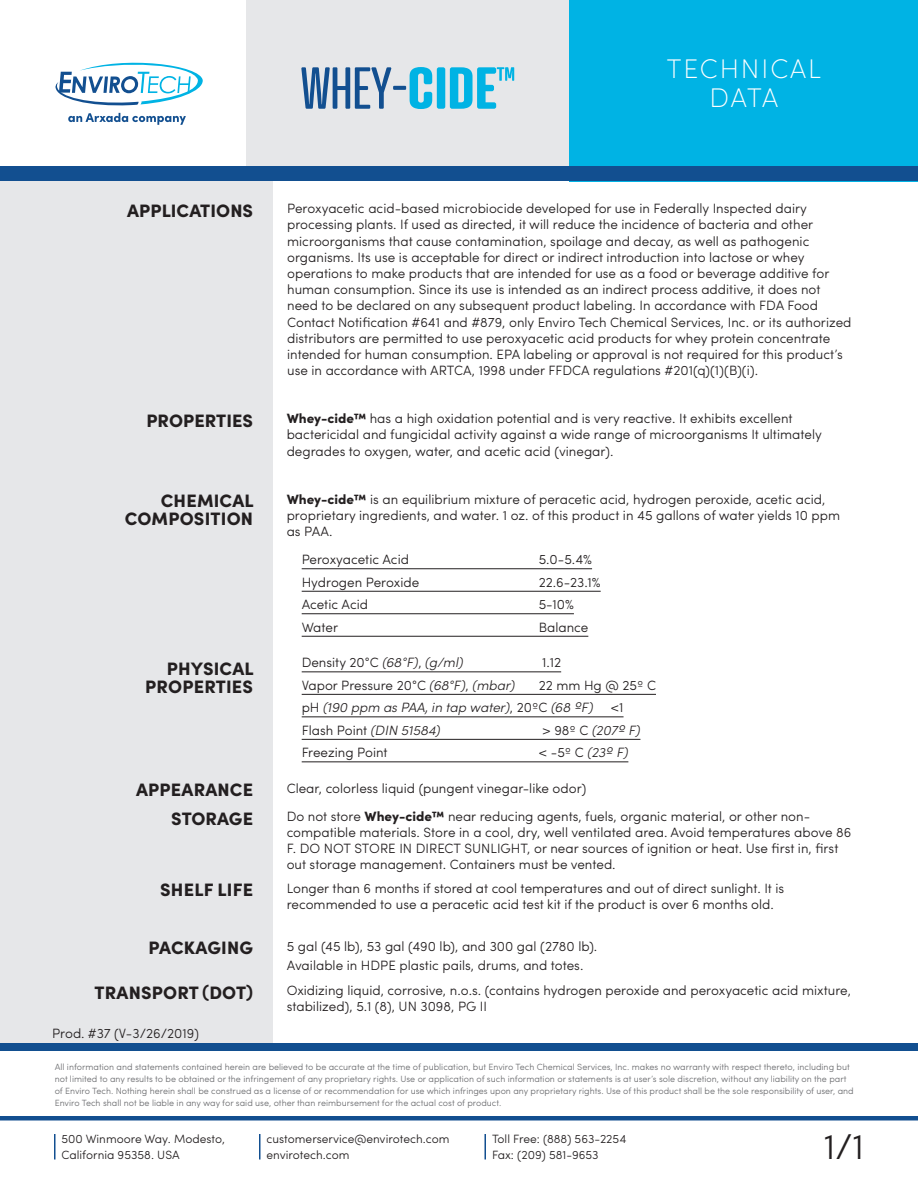
<style>
.page{position:relative;width:918px;height:1188px;background:#fff}
.page>*{position:absolute;margin:0;border:0;box-sizing:border-box;transform-origin:0 0}
.t1{font:300 36px "Sofia Pro";color:#231f20}
.t2{font:200 27px/28.5px "Sofia Pro";letter-spacing:.07em;color:#fff;text-align:center}
.t3{font:900 18px/18px "Sofia Pro";letter-spacing:.01em;color:#231f20;text-align:right}
.t4{font:300 13.5px/16.2px "Sofia Pro";color:#231f20}
.t5{font:italic 300 13.5px/22.5px "Sofia Pro";color:#231f20}
.t6{font:300 12px/16.5px "Sofia Pro";color:#231f20}
.t7{font:300 9px/12px "Sofia Pro";color:#6c6d70}
.s1{font-weight:900}
.s2{font-style:italic}
.s3{font-style:normal}
</style>
<div class="page">
<div style="left:246px;top:0;width:323px;height:176px;background:#e6e7e9"></div>
<div style="left:0;top:174px;width:273px;height:869px;background:#e6e7e9"></div>
<div style="left:569px;top:0;width:349px;height:181px;background:#00b3e4"></div>
<div style="left:0;top:166px;width:918px;height:15px;background:#124f90"></div>
<div style="left:0;top:1043px;width:918px;height:7px;background:#124f90"></div>
<hr style="left:302px;top:672px;width:259px;height:1px;background:#231f20">
<hr style="left:302px;top:694px;width:354px;height:1px;background:#231f20">
<hr style="left:302px;top:717px;width:322px;height:1px;background:#231f20">
<hr style="left:302px;top:739px;width:338px;height:1px;background:#231f20">
<hr style="left:302px;top:762px;width:326px;height:1px;background:#231f20">
<hr style="left:302px;top:568px;width:290px;height:1px;background:#231f20">
<hr style="left:302px;top:591px;width:299px;height:1px;background:#231f20">
<hr style="left:302px;top:613px;width:272px;height:1px;background:#231f20">
<hr style="left:302px;top:636px;width:286px;height:1px;background:#231f20">
<svg style="left:68px;top:113px;width:118px;height:12px"></svg>
<svg style="left:55px;top:62px;width:148px;height:44px"></svg>
<hr style="left:54px;top:1134px;width:2px;height:26px;background:#124f90">
<hr style="left:259px;top:1134px;width:2px;height:26px;background:#124f90">
<hr style="left:484px;top:1134px;width:2px;height:26px;background:#124f90">
<hr style="left:0;top:1116px;width:918px;height:4px;background:#124f90">
<svg style="left:301px;top:67px;width:213px;height:42px"></svg>
<h2 class="t2" style="left:667px;top:53px;width:156px">TECHNICAL<br>DATA</h2>
<h3 class="t3" style="left:127px;top:201px;width:127px">APPLICATIONS</h3>
<p class="t4" style="left:287px;top:200px;width:566px">Peroxyacetic acid-based microbiocide developed for use in Federally Inspected dairy processing plants. If used as directed, it will reduce the incidence of bacteria and other microorganisms that cause contamination, spoilage and decay, as well as pathogenic organisms. Its use is acceptable for direct or indirect introduction into lactose or whey operations to make products that are intended for use as a food or beverage additive for human consumption. Since its use is intended as an indirect process additive, it does not need to be declared on any subsequent product labeling. In accordance with FDA Food Contact Notification #641 and #879, only Enviro Tech Chemical Services, Inc. or its authorized distributors are permitted to use peroxyacetic acid products for whey protein concentrate intended for human consumption. EPA labeling or approval is not required for this product’s use in accordance with ARTCA, 1998 under FFDCA regulations #201(q)(1)(B)(i).</p>
<h3 class="t3" style="left:146px;top:410px;width:108px">PROPERTIES</h3>
<p class="t4" style="left:287px;top:410px;width:537px"><span class="s1">Whey-cide™</span> has a high oxidation potential and is very reactive. It exhibits excellent bactericidal and fungicidal activity against a wide range of microorganisms It ultimately degrades to oxygen, water, and acetic acid (vinegar).</p>
<h3 class="t3" style="left:125px;top:490px;width:130px">CHEMICAL<br>COMPOSITION</h3>
<p class="t4" style="left:287px;top:490px;width:555px"><span class="s1">Whey-cide™</span> is an equilibrium mixture of peracetic acid, hydrogen peroxide, acetic acid, proprietary ingredients, and water. 1 oz. of this product in 45 gallons of water yields 10 ppm as PAA.</p>
<p class="t4" style="left:302px;top:550px;width:109px">Peroxyacetic Acid</p>
<p class="t4" style="left:539px;top:550px;width:55px">5.0-5.4%</p>
<p class="t4" style="left:302px;top:573px;width:119px">Hydrogen Peroxide</p>
<p class="t4" style="left:539px;top:573px;width:63px">22.6-23.1%</p>
<p class="t4" style="left:302px;top:595px;width:68px">Acetic Acid</p>
<p class="t4" style="left:539px;top:595px;width:37px">5-10%</p>
<p class="t4" style="left:302px;top:618px;width:38px">Water</p>
<p class="t4" style="left:539px;top:618px;width:51px">Balance</p>
<h3 class="t3" style="left:145px;top:658px;width:110px">PHYSICAL<br>PROPERTIES</h3>
<p class="t4" style="left:302px;top:653px;width:163px">Density 20°C <span class="s2">(68°F)</span>, <span class="s2">(g/ml)</span></p>
<p class="t4" style="left:542px;top:653px;width:20px">1.12</p>
<p class="t4" style="left:302px;top:676px;width:215px">Vapor Pressure 20°C <span class="s2">(68°F)</span>, <span class="s2">(mbar)</span></p>
<p class="t5" style="left:302px;top:673px;width:356px;text-indent:237px"><span class="s3">22 mm Hg @ 25º C pH</span> (190 ppm as PAA, in tap water)<span class="s3">, 20ºC</span> (68 ºF)</p>
<p class="t4" style="left:611px;top:698px;width:14px">&lt;1</p>
<p class="t4" style="left:302px;top:721px;width:140px">Flash Point <span class="s2">(DIN 51584)</span></p>
<p class="t5" style="left:542px;top:718px;width:100px"><span class="s3">&gt; 98º C</span> (207º F)</p>
<p class="t4" style="left:302px;top:744px;width:88px">Freezing Point</p>
<p class="t5" style="left:539px;top:740px;width:91px"><span class="s3">&lt; -5º C</span> (23º F)</p>
<h3 class="t3" style="left:136px;top:779px;width:118px">APPEARANCE</h3>
<p class="t4" style="left:287px;top:779px;width:301px">Clear, colorless liquid (pungent vinegar-like odor)</p>
<h3 class="t3" style="left:171px;top:808px;width:83px">STORAGE</h3>
<p class="t4" style="left:287px;top:807px;width:566px">Do not store <span class="s1">Whey-cide™</span> near reducing agents, fuels, organic material, or other non&shy;compatible materials. Store in a cool, dry, well ventilated area. Avoid temperatures above 86<br>F. DO NOT STORE IN DIRECT SUNLIGHT, or near sources of ignition or heat. Use first in, first out storage management. Containers must be vented.</p>
<h3 class="t3" style="left:160px;top:879px;width:94px">SHELF LIFE</h3>
<p class="t4" style="left:287px;top:879px;width:499px">Longer than 6 months if stored at cool temperatures and out of direct sunlight. It is recommended to use a peracetic acid test kit if the product is over 6 months old.</p>
<h3 class="t3" style="left:149px;top:937px;width:106px">PACKAGING</h3>
<p class="t4" style="left:287px;top:935px;width:312px;line-height:19.5px">5 gal (45 lb), 53 gal (490 lb), and 300 gal (2780 lb).<br>Available in HDPE plastic pails, drums, and totes.</p>
<h3 class="t3" style="left:95px;top:982px;width:160px">TRANSPORT (DOT)</h3>
<p class="t4" style="left:287px;top:981px;width:566px">Oxidizing liquid, corrosive, n.o.s. (contains hydrogen peroxide and peroxyacetic acid mixture, stabilized), 5.1 (8), UN 3098, PG II</p>
<p class="t4" style="left:52px;top:1024px;width:148px">Prod. #37 (V-3/26/2019)</p>
<p class="t7" style="left:55px;top:1060px;width:801px">All information and statements contained herein are believed to be accurate at the time of publication, but Enviro Tech Chemical Services, Inc. makes no warranty with respect thereto, including but not limited to any results to be obtained or the infringement of any proprietary rights. Use or application of such information or statements is at user’s sole discretion, without any liability on the part of Enviro Tech. Nothing herein shall be construed as a license of or recommendation for use which infringes upon any proprietary rights. Use of this product shall be the sole responsibility of user, and Enviro Tech shall not be liable in any way for said use, other than reimbursement for the actual cost of product.</p>
<p class="t6" style="left:62px;top:1129px;width:165px">500 Winmoore Way. Modesto,<br>California 95358. USA</p>
<p class="t6" style="left:266px;top:1129px;width:184px">customerservice@envirotech.com envirotech.com</p>
<p class="t6" style="left:492px;top:1129px;width:136px">Toll Free: (888) 563-2254<br>Fax: (209) 581-9653</p>
<h1 class="t1" style="left:824px;top:1120px;width:42px">1/1</h1>
</div>
